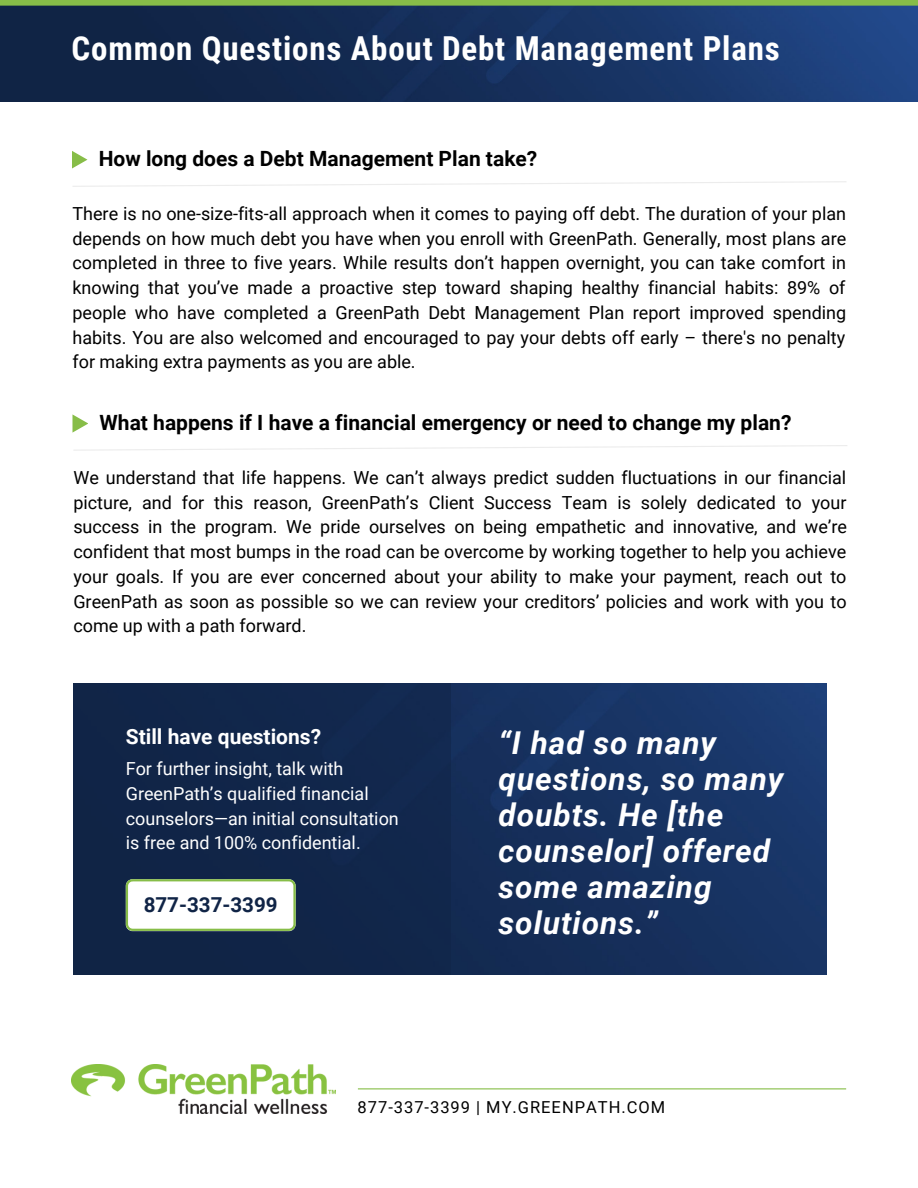
<style>
.page{position:relative;width:918px;height:1188px;background:#fff}
.page>*{position:absolute;margin:0;border:0;box-sizing:border-box;transform-origin:0 0}
.t1{font:700 33px "Roboto Condensed";letter-spacing:.025em;color:#fff}
.t2{font:italic 700 31.5px/36px "Roboto";letter-spacing:.03em;color:#fff}
.t3{font:700 21px "Roboto";color:#000}
.t4{font:700 21px "Roboto";color:#fff}
.t5{font:700 20.55px "Roboto";color:#102446}
.t6{font:18px/24.8px "Roboto";color:#000;text-align:justify}
.t7{font:18px/24.8px "Roboto";color:#fff}
.t8{font:16.5px "Roboto";letter-spacing:.06em;color:#000}
</style>
<div class="page">
<hr style="left:358px;top:1088px;width:488px;height:1px;background:#87bd48">
<img style="left:72px;top:1064px;width:264px;height:50px">
<img style="left:0;top:6px;width:918px;height:96px">
<div style="left:0;top:0;width:918px;height:6px;background:#87bd48"></div>
<svg style="left:73px;top:181px;width:773px;height:6px"></svg>
<svg style="left:72px;top:151px;width:15px;height:18px"></svg>
<svg style="left:74px;top:445px;width:773px;height:6px"></svg>
<svg style="left:72px;top:414px;width:16px;height:19px"></svg>
<img style="left:450px;top:683px;width:376px;height:291px">
<div style="left:73px;top:683px;width:377px;height:292px;background:#102446"></div>
<svg style="left:126px;top:879px;width:170px;height:52px;background:#f1f6ea"></svg>
<h1 class="t1" style="left:72px;top:29px;width:710px">Common Questions About Debt Management Plans</h1>
<p class="t3" style="left:99px;top:147px;width:440px">How long does a Debt Management Plan take?</p>
<p class="t6" style="left:73px;top:201px;width:775px">There is no one-size-fits-all approach when it comes to paying off debt. The duration of your plan depends on how much debt you have when you enroll with GreenPath. Generally, most plans are completed in three to five years. While results don’t happen overnight, you can take comfort in knowing that you’ve made a proactive step toward shaping healthy financial habits: 89% of people who have completed a GreenPath Debt Management Plan report improved spending habits. You are also welcomed and encouraged to pay your debts off early – there's no penalty for making extra payments as you are able.</p>
<p class="t3" style="left:100px;top:411px;width:693px">What happens if I have a financial emergency or need to change my plan?</p>
<p class="t6" style="left:73px;top:465px;width:775px">We understand that life happens. We can’t always predict sudden fluctuations in our financial picture, and for this reason, GreenPath’s Client Success Team is solely dedicated to your success in the program. We pride ourselves on being empathetic and innovative, and we’re confident that most bumps in the road can be overcome by working together to help you achieve your goals. If you are ever concerned about your ability to make your payment, reach out to GreenPath as soon as possible so we can review your creditors’ policies and work with you to come up with a path forward.</p>
<p class="t4" style="left:126px;top:725px;width:197px">Still have questions?</p>
<p class="t7" style="left:126px;top:757px;width:275px">For further insight, talk with GreenPath’s qualified financial counselors—an initial consultation is free and 100% confidential.</p>
<p class="t5" style="left:144px;top:893px;width:136px">877-337-3399</p>
<h2 class="t2" style="left:499px;top:725px;width:286px">“I had so many questions, so many doubts. He [the counselor] offered some amazing solutions.”</h2>
<p class="t8" style="left:358px;top:1098px;width:309px">877-337-3399 | MY.GREENPATH.COM</p>
</div>
